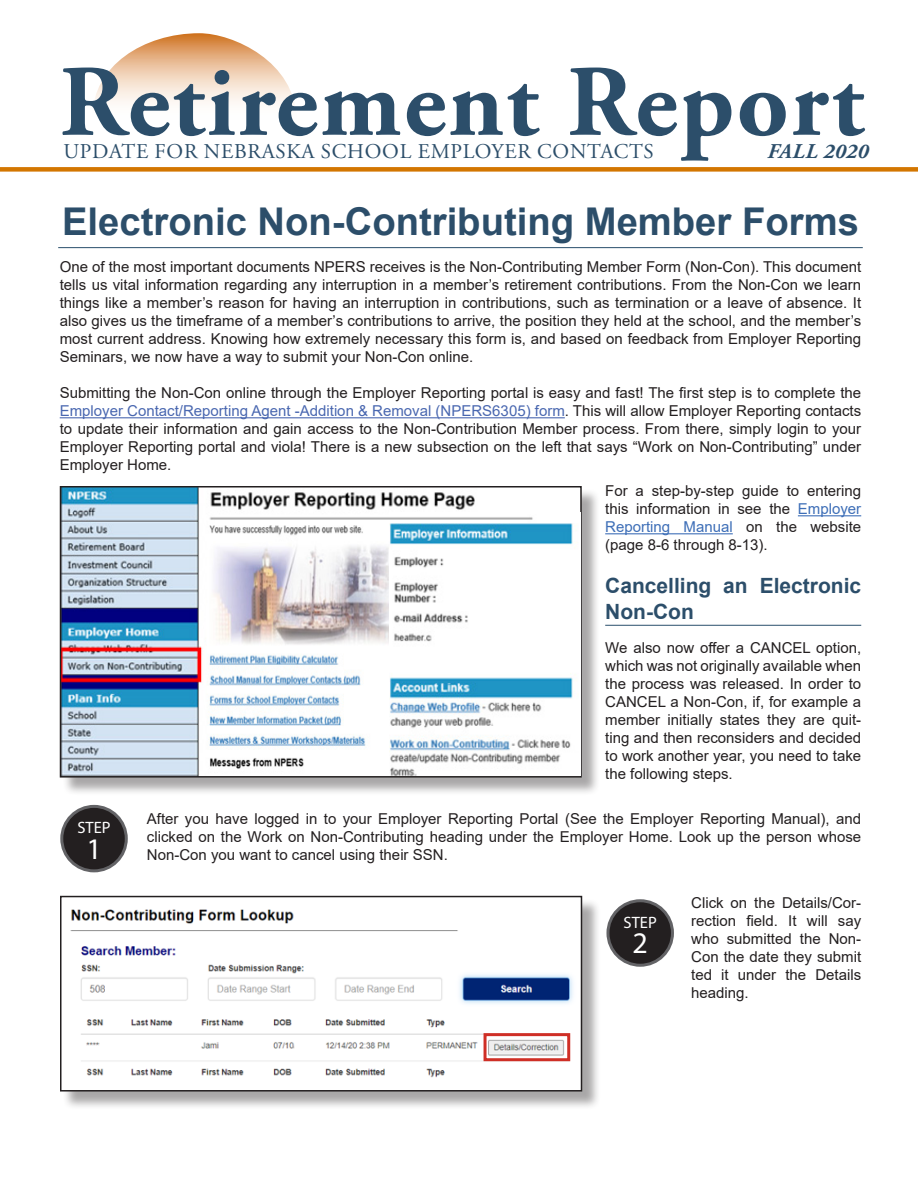
<style>
.page{position:relative;width:918px;height:1188px;background:#fff}
.page>*{position:absolute;margin:0;border:0;box-sizing:border-box;transform-origin:0 0}
.t1{font:700 101.25px "Adobe Garamond Pro";letter-spacing:.02em;color:#2c4e6a}
.t2{font:700 38.25px "Arial";color:#2c4e6a}
.MANUAL_BODY{font:30px "Myriad Pro";color:#fff}
.t3{font:21px "Adobe Garamond Pro";letter-spacing:.035em;color:#2c4e6a}
.t4{font:700 21px/25.2px "Arial";color:#2c4e6a}
.t5{font:italic 700 21px "Adobe Garamond Pro";letter-spacing:.02em;color:#2c4e6a}
.MANUAL_BODY-2{font:16.5px "Myriad Pro";color:#fff}
.t6{font:15px/18px "Arial";color:#231f20;text-align:justify}
.s1{color:#4967b0}
.s2{color:#3d6eb7}
</style>
<div class="page">
<svg style="left:94px;top:33px;width:200px;height:70px"></svg>
<div style="left:0;top:167px;width:918px;height:5px;background:#d37600"></div>
<hr style="left:60px;top:417px;width:505px;height:1px;background:#4967b0">
<hr style="left:798px;top:515px;width:63px;height:1px;background:#3d6eb7">
<hr style="left:605px;top:533px;width:128px;height:1px;background:#3d6eb7">
<hr style="left:58px;top:247px;width:805px;height:1px;background:#294f6b">
<div style="left:62px;top:488px;width:538px;height:308px;background:#231f20;opacity:.39"></div>
<img style="left:63px;top:489px;width:443px;height:286px">
<div style="left:60px;top:486px;width:522px;height:292px;border:2px solid #231f20"></div>
<div style="left:62px;top:898px;width:539px;height:212px;background:#231f20;opacity:.39"></div>
<img style="left:63px;top:899px;width:516px;height:190px">
<div style="left:60px;top:896px;width:522px;height:196px;border:2px solid #231f20"></div>
<hr style="left:605px;top:625px;width:256px;height:1px;background:#294f6b">
<div style="left:62px;top:806px;width:64px;height:65px;background:#231f20;border-radius:50%"></div>
<div style="left:60px;top:805px;width:68px;height:67px;border:3px solid #636366;border-radius:50%"></div>
<div style="left:608px;top:901px;width:64px;height:64px;background:#231f20;border-radius:50%"></div>
<div style="left:606px;top:899px;width:68px;height:68px;border:3px solid #636366;border-radius:50%"></div>
<img style="left:205px;top:524px;width:184px;height:251px">
<img style="left:389px;top:513px;width:192px;height:262px">
<div style="left:484px;top:1033px;width:86px;height:28px;border:3px solid #cf2f26"></div>
<h1 class="t1" style="left:59px;top:44px;width:806px">Retirement Report</h1>
<h3 class="t3" style="left:63px;top:138px;width:592px">UPDATE FOR NEBRASKA SCHOOL EMPLOYER CONTACTS</h3>
<h3 class="t5" style="left:768px;top:139px;width:102px">FALL 2020</h3>
<p class="t2" style="left:62px;top:195px;width:798px">Electronic Non-Contributing Member Forms</p>
<p class="t6" style="left:60px;top:258px;width:803px">One of the most important documents NPERS receives is the Non-Contributing Member Form (Non-Con). This document tells us vital information regarding any interruption in a member’s retirement contributions. From the Non-Con we learn things like a member’s reason for having an interruption in contributions, such as termination or a leave of absence. It also gives us the timeframe of a member’s contributions to arrive, the position they held at the school, and the member’s most current address. Knowing how extremely necessary this form is, and based on feedback from Employer Reporting Seminars, we now have a way to submit your Non-Con online.</p>
<p class="t6" style="left:60px;top:384px;width:803px">Submitting the Non-Con online through the Employer Reporting portal is easy and fast! The first step is to complete the <span class="s1">Employer Contact/Reporting Agent -Addition &amp; Removal (NPERS6305) form</span>. This will allow Employer Reporting contacts to update their information and gain access to the Non-Contribution Member process. From there, simply login to your Employer Reporting portal and viola! There is a new subsection on the left that says “Work on Non-Contributing” under Employer Home.</p>
<p class="MANUAL_BODY-2" style="left:77px;top:817px;width:35px">STEP</p>
<p class="MANUAL_BODY" style="left:86px;top:830px;width:17px">1</p>
<p class="t6" style="left:605px;top:482px;width:258px">For a step-by-step guide to entering this information in see the <span class="s2">Employer Reporting Manual</span> on the website (page 8-6 through 8-13).</p>
<p class="t4" style="left:605px;top:574px;width:258px">Cancelling an Electronic<br>Non-Con</p>
<p class="t6" style="left:605px;top:639px;width:258px">We also now offer a CANCEL option, which was not originally available when the process was released. In order to CANCEL a Non-Con, if, for example a member initially states they are quit&shy;ting and then reconsiders and decided to work another year, you need to take the following steps.</p>
<p class="t6" style="left:147px;top:810px;width:716px">After you have logged in to your Employer Reporting Portal (See the Employer Reporting Manual), and clicked on the Work on Non-Contributing heading under the Employer Home. Look up the person whose Non-Con you want to cancel using their SSN.</p>
<p class="t6" style="left:691px;top:893px;width:172px">Click on the Details/Cor&shy;rection field. It will say who submitted the Non-Con the date they submit ted it under the Details heading.</p>
<p class="MANUAL_BODY-2" style="left:624px;top:912px;width:35px">STEP</p>
<p class="MANUAL_BODY" style="left:633px;top:924px;width:17px">2</p>
</div>
